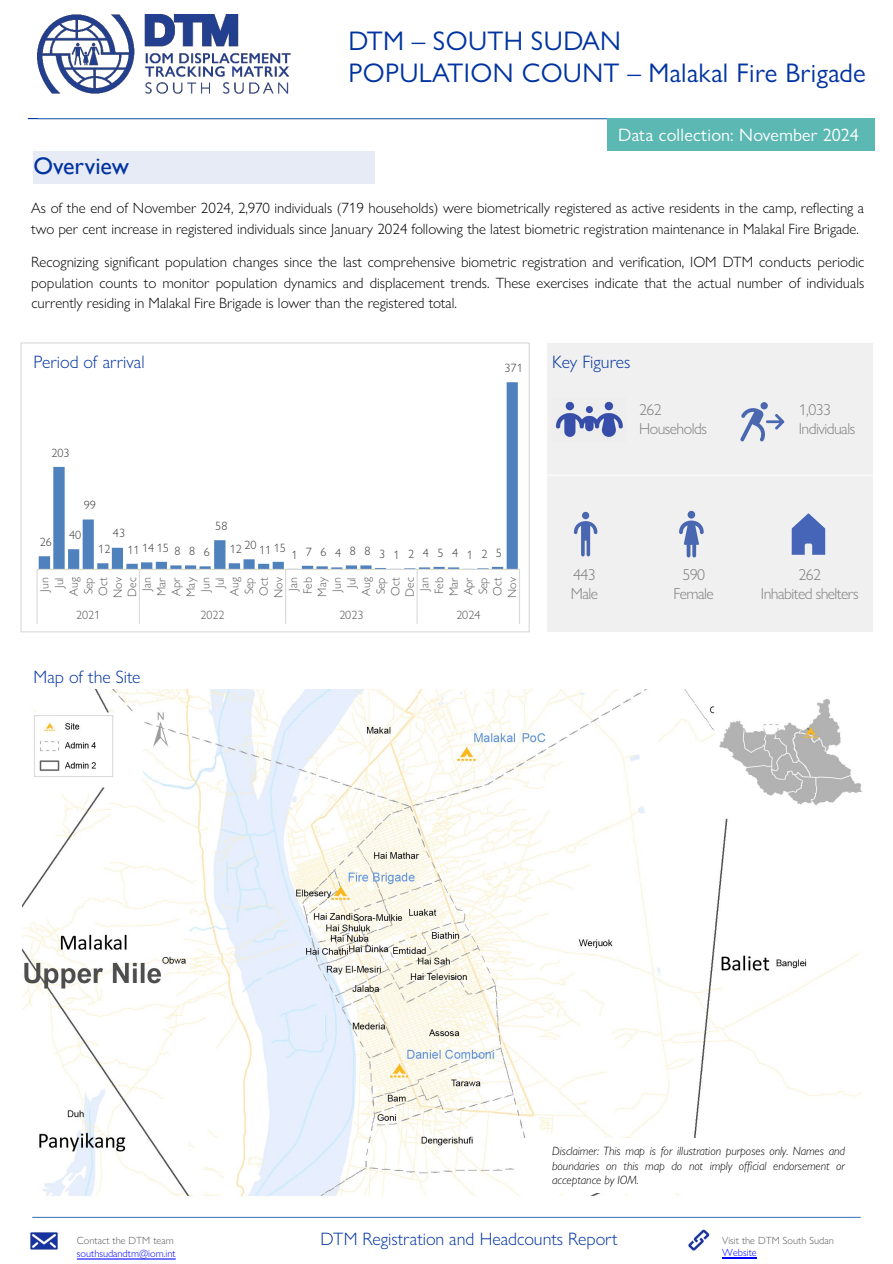
<style>
.page{position:relative;width:893px;height:1264px;background:#fff}
.page>*{position:absolute;margin:0;border:0;box-sizing:border-box;transform-origin:0 0}
.t1{font:27px "Gill Sans Nova";letter-spacing:.01em;color:#0033a0}
.t2{font:24px "Gill Sans";color:#0033a0}
.t3{font:300 18px "Gill Sans Nova";color:#0033a0}
.t4{font:300 18px "Gill Sans Nova";color:#0033a2}
.t5{font:18px "Gill Sans Nova";letter-spacing:.01em;color:#fff}
.t6{font:300 15.9px "Gill Sans Nova";letter-spacing:-.035em;color:#7f7f7f}
.t7{font:300 15px/20.7px "Gill Sans Nova";color:#000}
.t8{font:italic 300 12px/14.4px "Gill Sans Nova";letter-spacing:-.005em;color:#000;text-align:justify}
.t9{font:300 12px "Gill Sans Nova";color:#595959}
.t10{font:300 12px "Gill Sans Nova";letter-spacing:.01em;color:#404040}
.t11{font:300 10.5px/12.6px "Gill Sans Nova";letter-spacing:.005em;color:#595959}
.t12{font:300 10.5px "Gill Sans Nova";color:#00f}
.s1{color:#00f}
</style>
<div class="page">
<img style="left:23px;top:689px;width:839px;height:508px">
<svg style="left:39px;top:382px;width:479px;height:186px"></svg>
<hr style="left:37px;top:568px;width:482px;height:2px;background:#d9d9d9">
<hr style="left:36px;top:569px;width:2px;height:30px;background:#d9d9d9">
<hr style="left:139px;top:569px;width:1px;height:30px;background:#d9d9d9">
<hr style="left:285px;top:569px;width:1px;height:30px;background:#d9d9d9">
<hr style="left:416px;top:569px;width:1px;height:30px;background:#d9d9d9">
<hr style="left:519px;top:569px;width:1px;height:30px;background:#d9d9d9">
<hr style="left:36px;top:599px;width:2px;height:24px;background:#d9d9d9">
<svg style="left:139px;top:599px;width:1px;height:24px"></svg>
<svg style="left:285px;top:599px;width:1px;height:24px"></svg>
<svg style="left:416px;top:599px;width:1px;height:24px"></svg>
<svg style="left:519px;top:599px;width:1px;height:24px"></svg>
<div style="left:516px;top:1138px;width:359px;height:54px;background:#fff"></div>
<div style="left:546px;top:343px;width:326px;height:288px;background:#f0f0f0"></div>
<svg style="left:573px;top:521px;width:24px;height:35px"></svg>
<div style="left:582px;top:511px;width:7px;height:8px;background:#4966b0;border-radius:50%"></div>
<svg style="left:679px;top:520px;width:24px;height:37px"></svg>
<div style="left:687px;top:510px;width:8px;height:8px;background:#4966b0;border-radius:50%"></div>
<svg style="left:740px;top:402px;width:44px;height:39px"></svg>
<img style="left:38px;top:14px;width:253px;height:80px">
<hr style="left:28px;top:118px;width:837px;height:1px;background:#0033a0">
<hr style="left:38px;top:118px;width:828px;height:1px;background:#4a7ebb">
<div style="left:34px;top:151px;width:341px;height:33px;background:#e7ebf6"></div>
<img style="left:555px;top:401px;width:68px;height:36px">
<hr style="left:541px;top:474px;width:336px;height:1px;background:#fff">
<svg style="left:791px;top:513px;width:34px;height:41px"></svg>
<div style="left:607px;top:118px;width:268px;height:33px;background:#5cb8b2"></div>
<hr style="left:32px;top:1216px;width:828px;height:1px;background:#4a7ebb">
<img style="left:688px;top:1229px;width:22px;height:22px">
<img style="left:30px;top:1232px;width:28px;height:18px">
<hr style="left:722px;top:1257px;width:34px;height:1px;background:#00f">
<svg style="left:77px;top:1258px;width:99px;height:1px"></svg>
<p class="t1" style="left:348px;top:24px;width:274px">DTM – SOUTH SUDAN</p>
<p class="t1" style="left:348px;top:57px;width:518px">POPULATION COUNT – Malakal Fire Brigade</p>
<p class="t5" style="left:618px;top:123px;width:242px">Data collection: November 2024</p>
<p class="t2" style="left:34px;top:152px;width:97px">Overview</p>
<p class="t7" style="left:31px;top:198px;width:834px">As of the end of November 2024, 2,970 individuals (719 households) were biometrically registered as active residents in the camp, reflecting a two per cent increase in registered individuals since January 2024 following the latest biometric registration maintenance in Malakal Fire Brigade.</p>
<p class="t7" style="left:31px;top:251px;width:834px;text-align:justify">Recognizing significant population changes since the last comprehensive biometric registration and verification, IOM DTM conducts periodic population counts to monitor population dynamics and displacement trends. These exercises indicate that the actual number of individuals currently residing in Malakal Fire Brigade is lower than the registered total.</p>
<p class="t3" style="left:34px;top:351px;width:113px">Period of arrival</p>
<p class="t10" style="left:51px;top:445px;width:20px">203</p>
<p class="t10" style="left:84px;top:497px;width:14px">99</p>
<p class="t10" style="left:504px;top:360px;width:20px">371</p>
<p class="t10" style="left:40px;top:534px;width:14px">26</p>
<p class="t10" style="left:69px;top:527px;width:14px">40</p>
<p class="t10" style="left:113px;top:526px;width:14px">43</p>
<p class="t10" style="left:215px;top:518px;width:14px">58</p>
<p class="t10" style="left:98px;top:541px;width:14px">12</p>
<p class="t10" style="left:127px;top:542px;width:14px">11</p>
<p class="t10" style="left:142px;top:540px;width:28px">14 15</p>
<p class="t10" style="left:174px;top:543px;width:8px">8</p>
<p class="t10" style="left:189px;top:543px;width:8px">8</p>
<p class="t10" style="left:204px;top:544px;width:8px">6</p>
<p class="t10" style="left:230px;top:541px;width:14px">12</p>
<p class="t10" style="left:244px;top:537px;width:14px">20</p>
<p class="t10" style="left:259px;top:542px;width:14px">11</p>
<p class="t10" style="left:274px;top:540px;width:14px">15</p>
<p class="t10" style="left:291px;top:547px;width:8px">1</p>
<p class="t10" style="left:306px;top:544px;width:8px">7</p>
<p class="t10" style="left:320px;top:544px;width:8px">6</p>
<p class="t10" style="left:335px;top:545px;width:8px">4</p>
<p class="t10" style="left:350px;top:543px;width:8px">8</p>
<p class="t10" style="left:364px;top:543px;width:8px">8</p>
<p class="t10" style="left:379px;top:546px;width:8px">3</p>
<p class="t10" style="left:393px;top:547px;width:8px">1</p>
<p class="t10" style="left:408px;top:546px;width:8px">2</p>
<p class="t10" style="left:423px;top:545px;width:8px">4</p>
<p class="t10" style="left:437px;top:545px;width:8px">5</p>
<p class="t10" style="left:452px;top:545px;width:8px">4</p>
<p class="t10" style="left:466px;top:547px;width:8px">1</p>
<p class="t10" style="left:481px;top:546px;width:8px">2</p>
<p class="t10" style="left:496px;top:545px;width:8px">5</p>
<p class="t9" style="left:37px;top:591px;width:16px;rotate:-90deg">Jun</p>
<p class="t9" style="left:52px;top:588px;width:12px;rotate:-90deg">Jul</p>
<p class="t9" style="left:66px;top:596px;width:20px;rotate:-90deg">Aug</p>
<p class="t9" style="left:81px;top:594px;width:18px;rotate:-90deg">Sep</p>
<p class="t9" style="left:96px;top:595px;width:20px;rotate:-90deg">Oct</p>
<p class="t9" style="left:110px;top:597px;width:22px;rotate:-90deg">Nov</p>
<p class="t9" style="left:125px;top:596px;width:21px;rotate:-90deg">Dec</p>
<p class="t9" style="left:139px;top:590px;width:15px;rotate:-90deg">Jan</p>
<p class="t9" style="left:154px;top:595px;width:20px;rotate:-90deg">Mar</p>
<p class="t9" style="left:169px;top:595px;width:20px;rotate:-90deg">Apr</p>
<p class="t9" style="left:183px;top:596px;width:21px;rotate:-90deg">May</p>
<p class="t9" style="left:198px;top:591px;width:16px;rotate:-90deg">Jun</p>
<p class="t9" style="left:212px;top:588px;width:12px;rotate:-90deg">Jul</p>
<p class="t9" style="left:227px;top:596px;width:20px;rotate:-90deg">Aug</p>
<p class="t9" style="left:242px;top:594px;width:18px;rotate:-90deg">Sep</p>
<p class="t9" style="left:256px;top:595px;width:20px;rotate:-90deg">Oct</p>
<p class="t9" style="left:271px;top:597px;width:22px;rotate:-90deg">Nov</p>
<p class="t9" style="left:285px;top:590px;width:15px;rotate:-90deg">Jan</p>
<p class="t9" style="left:300px;top:594px;width:18px;rotate:-90deg">Feb</p>
<p class="t9" style="left:315px;top:596px;width:21px;rotate:-90deg">May</p>
<p class="t9" style="left:329px;top:591px;width:16px;rotate:-90deg">Jun</p>
<p class="t9" style="left:344px;top:588px;width:12px;rotate:-90deg">Jul</p>
<p class="t9" style="left:359px;top:596px;width:20px;rotate:-90deg">Aug</p>
<p class="t9" style="left:373px;top:594px;width:18px;rotate:-90deg">Sep</p>
<p class="t9" style="left:388px;top:595px;width:20px;rotate:-90deg">Oct</p>
<p class="t9" style="left:402px;top:596px;width:21px;rotate:-90deg">Dec</p>
<p class="t9" style="left:417px;top:590px;width:15px;rotate:-90deg">Jan</p>
<p class="t9" style="left:432px;top:594px;width:18px;rotate:-90deg">Feb</p>
<p class="t9" style="left:446px;top:595px;width:20px;rotate:-90deg">Mar</p>
<p class="t9" style="left:461px;top:595px;width:20px;rotate:-90deg">Apr</p>
<p class="t9" style="left:475px;top:594px;width:18px;rotate:-90deg">Sep</p>
<p class="t9" style="left:490px;top:595px;width:20px;rotate:-90deg">Oct</p>
<p class="t9" style="left:505px;top:597px;width:22px;rotate:-90deg">Nov</p>
<p class="t9" style="left:76px;top:607px;width:26px">2021</p>
<p class="t9" style="left:200px;top:607px;width:26px">2022</p>
<p class="t9" style="left:339px;top:607px;width:26px">2023</p>
<p class="t9" style="left:456px;top:607px;width:26px">2024</p>
<p class="t3" style="left:34px;top:665px;width:108px">Map of the Site</p>
<p class="t3" style="left:552px;top:351px;width:80px">Key Figures</p>
<p class="t6" style="left:639px;top:399px;width:24px">262</p>
<p class="t6" style="left:639px;top:418px;width:69px">Households</p>
<p class="t6" style="left:573px;top:565px;width:24px">443</p>
<p class="t6" style="left:570px;top:584px;width:29px">Male</p>
<p class="t6" style="left:682px;top:565px;width:24px">590</p>
<p class="t6" style="left:673px;top:584px;width:42px">Female</p>
<p class="t6" style="left:798px;top:399px;width:34px">1,033</p>
<p class="t6" style="left:798px;top:418px;width:58px">Individuals</p>
<p class="t6" style="left:798px;top:565px;width:24px">262</p>
<p class="t6" style="left:760px;top:584px;width:99px">Inhabited shelters</p>
<p class="t8" style="left:552px;top:1143px;width:294px">Disclaimer: This map is for illustration purposes only. Names and boundaries on this map do not imply official endorsement or acceptance by IOM.</p>
<p class="t11" style="left:77px;top:1233px;width:98px">Contact the DTM team</p>
<p class="t12" style="left:77px;top:1246px;width:100px">southsudandtm@iom.int</p>
<p class="t4" style="left:320px;top:1227px;width:298px">DTM Registration and Headcounts Report</p>
<p class="t11" style="left:722px;top:1233px;width:113px">Visit the DTM South Sudan<br><span class="s1">Website</span></p>
</div>
